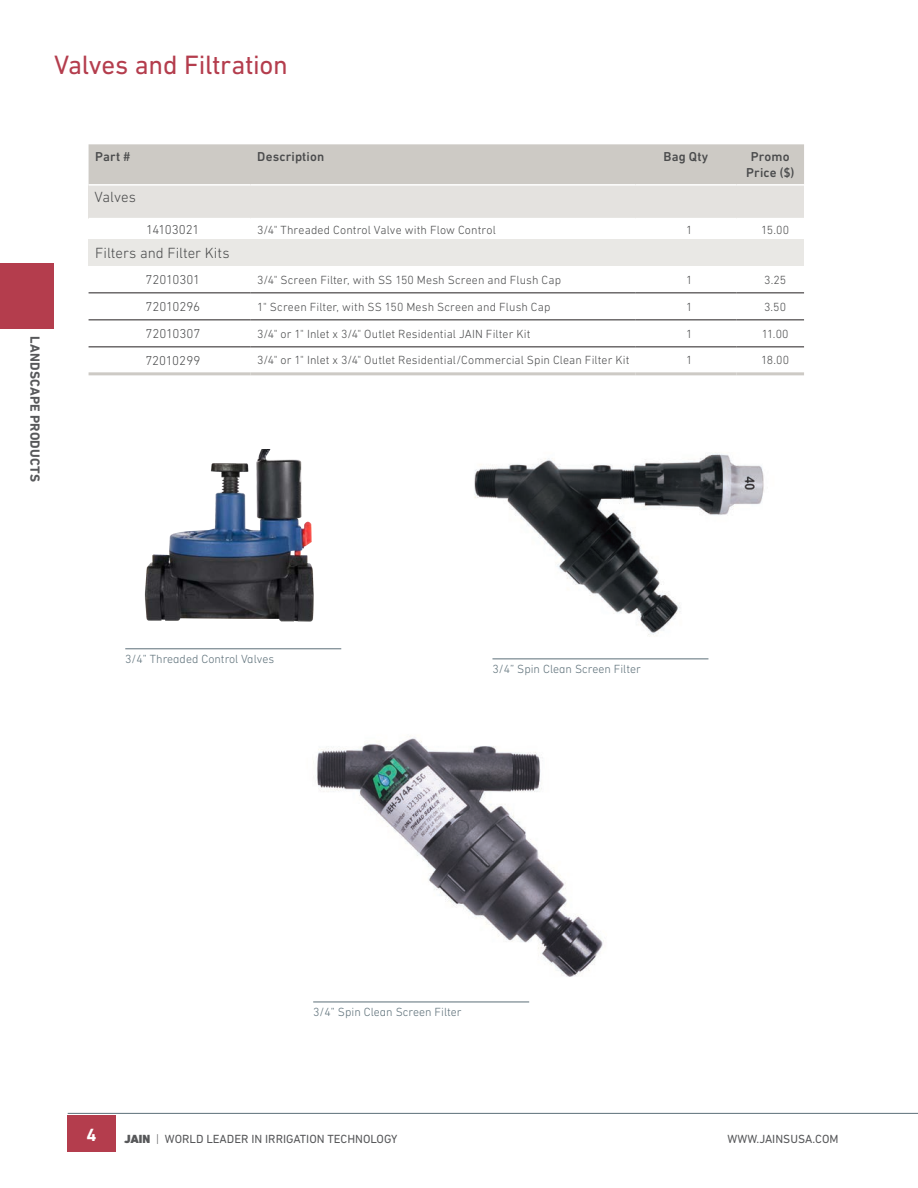
<style>
.page{position:relative;width:918px;height:1188px;background:#fff}
.page>*{position:absolute;margin:0;border:0;box-sizing:border-box;transform-origin:0 0}
.Large_Section_Head_F{font:27px "DIN Next LT Pro";letter-spacing:-.015em;color:#b43d4d}
.t1{font:700 18px "DIN Next LT Pro";color:#fff}
.Part{font:300 15px "DIN Next LT Pro";color:#4b4c4d}
._6_Chart_Text-In-the{font:300 15px "DIN Next LT Pro";letter-spacing:-.005em;color:#4b4c4d}
.Ordering_Chart{font:700 13.5px "DIN Next LT Pro";letter-spacing:.015em;color:#57585a}
.Part-2{font:300 13.2px "DIN Next LT Pro";letter-spacing:-.01em;color:#4b4c4d}
._6_Chart_Text-In-the-2{font:500 13.2px/15.8px "DIN Next LT Pro";letter-spacing:.01em;color:#4b4c4d;text-align:center}
._6_Chart_Body{font:300 12px "DIN Next LT Pro";letter-spacing:.01em;color:#4b4c4d}
._4_Product_Details_H{font:300 12px "DIN Next LT Pro";color:#5c6f78}
.t2{font:12px "DIN Next LT Pro";color:#57585a}
.s1{font-weight:900}
.s2{font-weight:300}
</style>
<div class="page">
<div style="left:0;top:264px;width:54px;height:65px;background:#b43d4d"></div>
<hr style="left:68px;top:1113px;width:850px;height:1px;background:#5c6f78">
<div style="left:68px;top:1116px;width:48px;height:36px;background:#b43d4d"></div>
<div style="left:89px;top:144px;width:715px;height:40px;background:#cdcac5"></div>
<div style="left:89px;top:185px;width:715px;height:34px;background:#e4e2df"></div>
<svg style="left:89px;top:292px;width:715px;height:55px"></svg>
<div style="left:89px;top:239px;width:715px;height:27px;background:#e9e8e5"></div>
<hr style="left:89px;top:218px;width:162px;height:1px;background:#fff">
<hr style="left:251px;top:218px;width:384px;height:1px;background:#fff">
<hr style="left:635px;top:218px;width:102px;height:1px;background:#fff">
<hr style="left:737px;top:218px;width:67px;height:1px;background:#fff">
<hr style="left:89px;top:184px;width:162px;height:2px;background:#fff">
<hr style="left:251px;top:184px;width:384px;height:2px;background:#fff">
<hr style="left:635px;top:184px;width:102px;height:2px;background:#fff">
<hr style="left:737px;top:184px;width:67px;height:2px;background:#fff">
<hr style="left:89px;top:293px;width:162px;height:1px;background:#231f20">
<hr style="left:251px;top:293px;width:384px;height:1px;background:#231f20">
<hr style="left:635px;top:293px;width:102px;height:1px;background:#231f20">
<hr style="left:737px;top:293px;width:67px;height:1px;background:#231f20">
<hr style="left:89px;top:320px;width:162px;height:1px;background:#231f20">
<hr style="left:635px;top:320px;width:102px;height:1px;background:#231f20">
<hr style="left:737px;top:320px;width:67px;height:1px;background:#231f20">
<hr style="left:89px;top:347px;width:162px;height:1px;background:#231f20">
<hr style="left:251px;top:347px;width:384px;height:1px;background:#231f20">
<hr style="left:635px;top:347px;width:102px;height:1px;background:#231f20">
<hr style="left:737px;top:347px;width:67px;height:1px;background:#231f20">
<hr style="left:251px;top:320px;width:384px;height:1px;background:#231f20">
<hr style="left:89px;top:372px;width:162px;height:3px;background:#cdcac5">
<hr style="left:251px;top:372px;width:384px;height:3px;background:#cdcac5">
<hr style="left:635px;top:372px;width:102px;height:3px;background:#cdcac5">
<hr style="left:737px;top:372px;width:67px;height:3px;background:#cdcac5">
<hr style="left:125px;top:648px;width:216px;height:1px;background:#5c6f78">
<img style="left:144px;top:449px;width:170px;height:173px">
<hr style="left:313px;top:1002px;width:216px;height:1px;background:#5c6f78">
<img style="left:317px;top:736px;width:287px;height:241px">
<img style="left:474px;top:452px;width:290px;height:183px">
<hr style="left:492px;top:658px;width:216px;height:1px;background:#5c6f78">
<p class="Large_Section_Head_F" style="left:54px;top:49px;width:235px">Valves and Filtration</p>
<p class="Ordering_Chart" style="left:43px;top:336px;width:148px;rotate:90deg">LANDSCAPE PRODUCTS</p>
<p class="_6_Chart_Text-In-the-2" style="left:95px;top:149px;width:37px">Part #</p>
<p class="_6_Chart_Text-In-the-2" style="left:257px;top:149px;width:69px">Description</p>
<p class="_6_Chart_Text-In-the-2" style="left:664px;top:149px;width:46px">Bag Qty</p>
<p class="_6_Chart_Text-In-the-2" style="left:746px;top:149px;width:50px">Promo<br>Price ($)</p>
<p class="_6_Chart_Text-In-the" style="left:95px;top:188px;width:43px">Valves</p>
<p class="Part-2" style="left:146px;top:222px;width:55px">14103021</p>
<p class="_6_Chart_Body" style="left:257px;top:223px;width:240px">3/4" Threaded Control Valve with Flow Control</p>
<p class="_6_Chart_Body" style="left:686px;top:223px;width:8px">1</p>
<p class="_6_Chart_Body" style="left:761px;top:223px;width:29px">15.00</p>
<p class="Part" style="left:95px;top:244px;width:136px">Filters and Filter Kits</p>
<p class="Part-2" style="left:146px;top:272px;width:56px">72010301</p>
<p class="_6_Chart_Body" style="left:257px;top:273px;width:305px">3/4" Screen Filter, with SS 150 Mesh Screen and Flush Cap</p>
<p class="_6_Chart_Body" style="left:686px;top:273px;width:8px">1</p>
<p class="_6_Chart_Body" style="left:764px;top:273px;width:23px">3.25</p>
<p class="Part-2" style="left:146px;top:299px;width:56px">72010296</p>
<p class="_6_Chart_Body" style="left:257px;top:300px;width:295px">1" Screen Filter, with SS 150 Mesh Screen and Flush Cap</p>
<p class="_6_Chart_Body" style="left:686px;top:300px;width:8px">1</p>
<p class="_6_Chart_Body" style="left:764px;top:300px;width:24px">3.50</p>
<p class="Part-2" style="left:145px;top:326px;width:56px">72010307</p>
<p class="_6_Chart_Body" style="left:257px;top:327px;width:275px">3/4" or 1" Inlet x 3/4" Outlet Residential JAIN Filter Kit</p>
<p class="_6_Chart_Body" style="left:686px;top:327px;width:8px">1</p>
<p class="_6_Chart_Body" style="left:762px;top:327px;width:28px">11.00</p>
<p class="Part-2" style="left:145px;top:353px;width:57px">72010299</p>
<p class="_6_Chart_Body" style="left:257px;top:353px;width:374px">3/4" or 1" Inlet x 3/4" Outlet Residential/Commercial Spin Clean Filter Kit</p>
<p class="_6_Chart_Body" style="left:686px;top:353px;width:8px">1</p>
<p class="_6_Chart_Body" style="left:761px;top:353px;width:29px">18.00</p>
<p class="_4_Product_Details_H" style="left:125px;top:652px;width:150px">3/4” Threaded Control Valves</p>
<p class="_4_Product_Details_H" style="left:492px;top:662px;width:150px">3/4” Spin Clean Screen Filter</p>
<p class="_4_Product_Details_H" style="left:313px;top:1005px;width:150px">3/4” Spin Clean Screen Filter</p>
<p class="t1" style="left:87px;top:1125px;width:12px">4</p>
<p class="t2" style="left:124px;top:1132px;width:275px"><span class="s1">JAIN</span> <span class="s2">|</span> WORLD LEADER IN IRRIGATION TECHNOLOGY</p>
<p class="t2" style="left:728px;top:1132px;width:112px">WWW.JAINSUSA.COM</p>
</div>
